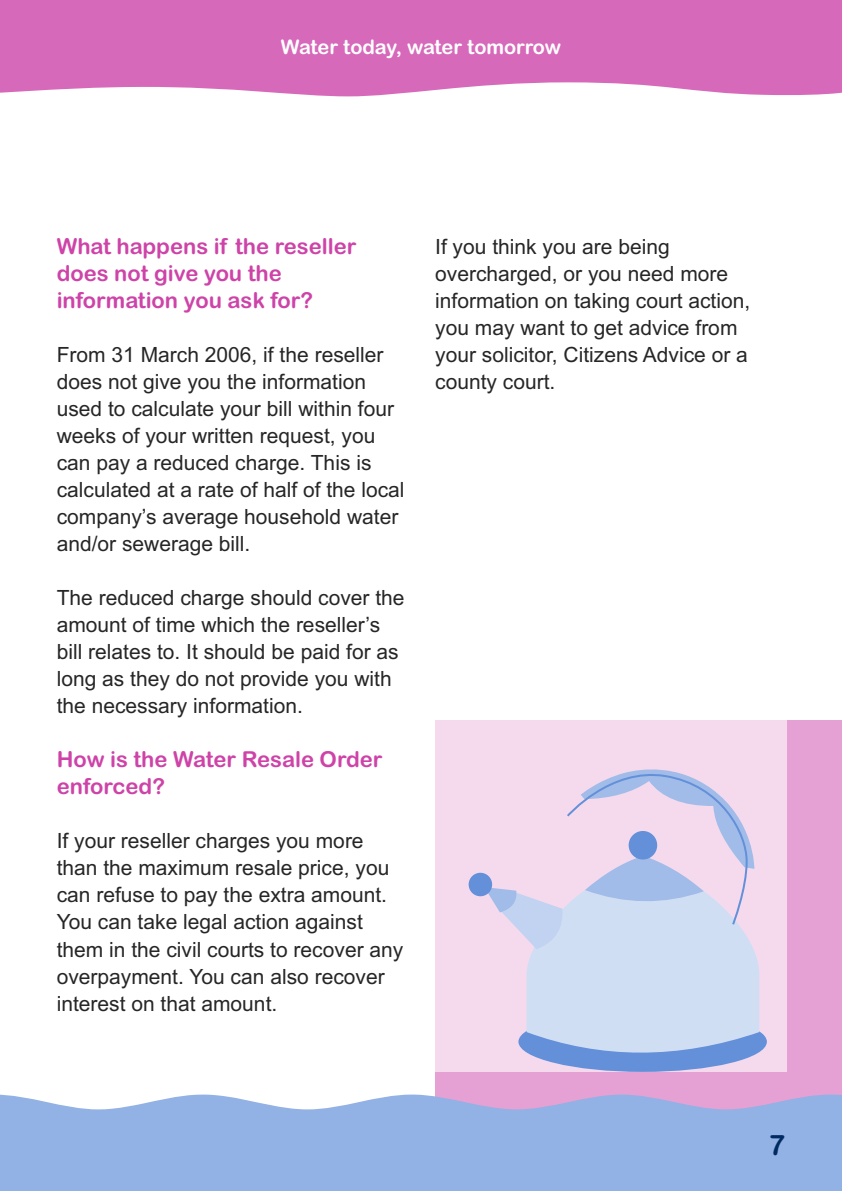
<style>
.page{position:relative;width:842px;height:1191px;background:#fff}
.page>*{position:absolute;margin:0;border:0;box-sizing:border-box;transform-origin:0 0}
.t1{font:28px "Arial Rounded MT Bold";color:#002b62}
.t2{font:22px/27px "Arial Rounded MT Bold";color:#ce43a8}
.t3{font:21px/27px "Arial";color:#272627}
.t4{font:20px "Arial Rounded MT Bold";color:#fff}
</style>
<div class="page">
<div style="left:435px;top:720px;width:407px;height:414px;background:#e6a1d4"></div>
<svg style="left:0;top:1094px;width:842px;height:97px;background:#99b3e4"></svg>
<svg style="left:0;top:0;width:842px;height:96px;background:#d972be"></svg>
<div style="left:435px;top:720px;width:352px;height:351px;background:#f5daee"></div>
<div style="left:518px;top:1011px;width:249px;height:60px;background:#6390d9;border-radius:50%"></div>
<div style="left:469px;top:872px;width:23px;height:24px;background:#6390d9;border-radius:50%"></div>
<svg style="left:486px;top:769px;width:273px;height:290px"></svg>
<p class="t4" style="left:281px;top:36px;width:282px">Water today, water tomorrow</p>
<h2 class="t2" style="left:57px;top:233px;width:301px">What happens if the reseller does not give you the information you ask for?</h2>
<p class="t3" style="left:57px;top:341px;width:349px">From 31 March 2006, if the reseller does not give you the information used to calculate your bill within four weeks of your written request, you can pay a reduced charge. This is calculated at a rate of half of the local company’s average household water and/or sewerage bill.</p>
<p class="t3" style="left:57px;top:584px;width:349px">The reduced charge should cover the amount of time which the reseller’s bill relates to. It should be paid for as long as they do not provide you with the necessary information.</p>
<h2 class="t2" style="left:57px;top:746px;width:327px">How is the Water Resale Order enforced?</h2>
<p class="t3" style="left:57px;top:827px;width:348px">If your reseller charges you more than the maximum resale price, you can refuse to pay the extra amount.<br>You can take legal action against them in the civil courts to recover any overpayment. You can also recover interest on that amount.</p>
<p class="t3" style="left:435px;top:233px;width:317px">If you think you are being overcharged, or you need more information on taking court action, you may want to get advice from your solicitor, Citizens Advice or a county court.</p>
<h1 class="t1" style="left:769px;top:1128px;width:18px">7</h1>
</div>
